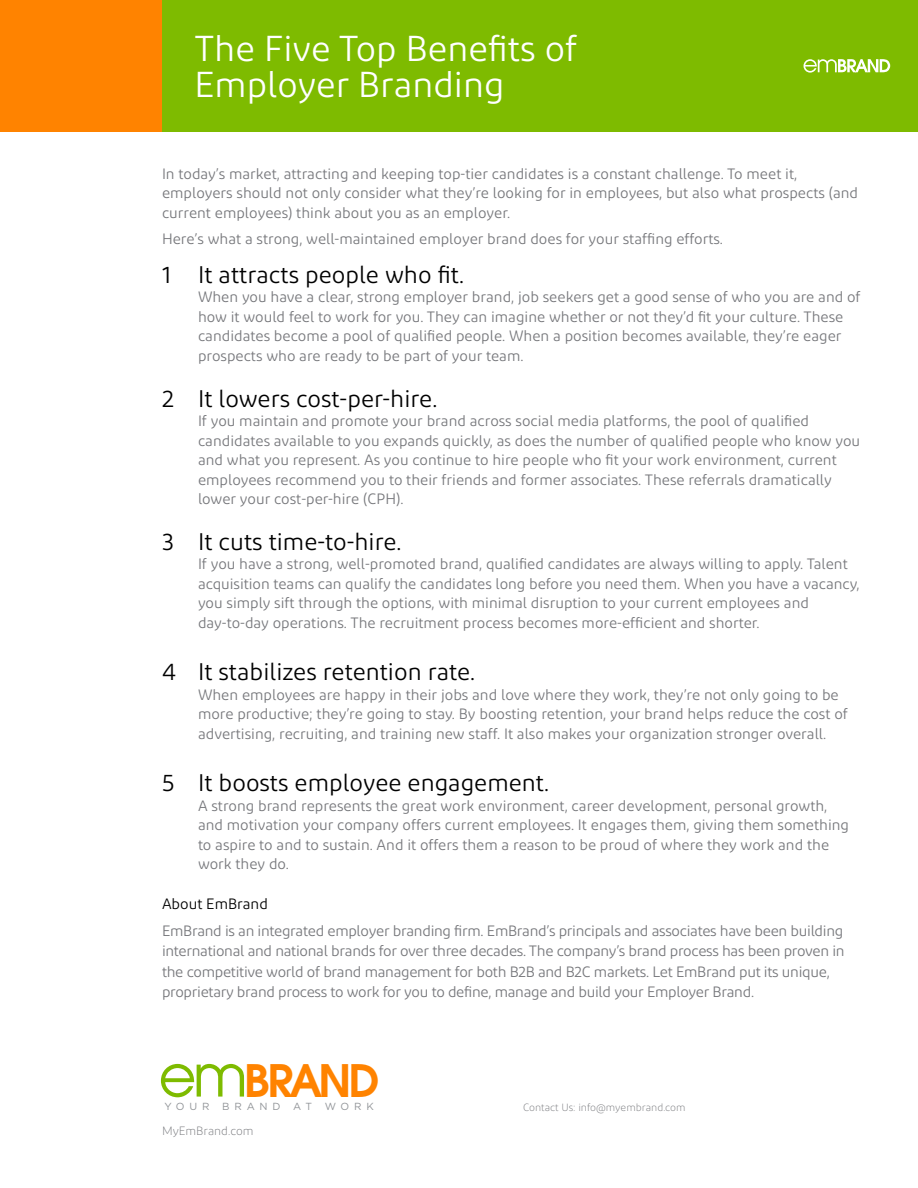
<style>
.page{position:relative;width:918px;height:1188px;background:#fff}
.page>*{position:absolute;margin:0;border:0;box-sizing:border-box;transform-origin:0 0}
.t1{font:58.35px "Avant Garde";color:#7ebb00}
.t2{font:600 44.55px "Avant Garde";letter-spacing:-.075em;color:#ff8300}
.t3{font:36px/36px "Diodrum";color:#fff}
.t4{font:24px "Diodrum";color:#000}
.t5{font:15px/19.5px "Diodrum";color:#76777b}
.t6{font:15px/20.2px "Diodrum";letter-spacing:-.02em;color:#76777b}
.t7{font:15px "Diodrum";color:#000}
.t8{font:300 12px "Diodrum";color:#76777b}
.t9{font:300 10.5px "Diodrum";color:#76777b}
.t10{font:10.2px "Gotham";letter-spacing:.47em;color:#919498}
</style>
<div class="page">
<div style="left:162px;top:0;width:756px;height:132px;background:#7ebb00"></div>
<div style="left:0;top:0;width:162px;height:132px;background:#ff8300"></div>
<svg style="left:804px;top:59px;width:86px;height:14px"></svg>
<h3 class="t3" style="left:194px;top:30px;width:384px">The Five Top Benefits of<br>Employer Branding</h3>
<p class="t5" style="left:162px;top:163px;width:698px">In today’s market, attracting and keeping top-tier candidates is a constant challenge. To meet it, employers should not only consider what they’re looking for in employees, but also what prospects (and current employees) think about you as an employer.</p>
<p class="t5" style="left:162px;top:229px;width:563px">Here’s what a strong, well-maintained employer brand does for your staffing efforts.</p>
<h3 class="t4" style="left:162px;top:260px;width:304px">1 It attracts people who fit.</h3>
<p class="t5" style="left:198px;top:287px;width:664px">When you have a clear, strong employer brand, job seekers get a good sense of who you are and of how it would feel to work for you. They can imagine whether or not they’d fit your culture. These candidates become a pool of qualified people. When a position becomes available, they’re eager prospects who are ready to be part of your team.</p>
<h3 class="t4" style="left:162px;top:384px;width:277px">2 It lowers cost-per-hire.</h3>
<p class="t5" style="left:198px;top:411px;width:664px">If you maintain and promote your brand across social media platforms, the pool of qualified candidates available to you expands quickly, as does the number of qualified people who know you and what you represent. As you continue to hire people who fit your work environment, current employees recommend you to their friends and former associates. These referrals dramatically lower your cost-per-hire (CPH).</p>
<h3 class="t4" style="left:162px;top:527px;width:241px">3 It cuts time-to-hire.</h3>
<p class="t5" style="left:198px;top:554px;width:663px">If you have a strong, well-promoted brand, qualified candidates are always willing to apply. Talent acquisition teams can qualify the candidates long before you need them. When you have a vacancy, you simply sift through the options, with minimal disruption to your current employees and day-to-day operations. The recruitment process becomes more-efficient and shorter.</p>
<h3 class="t4" style="left:162px;top:657px;width:315px">4 It stabilizes retention rate.</h3>
<p class="t5" style="left:198px;top:685px;width:651px">When employees are happy in their jobs and love where they work, they’re not only going to be more productive; they’re going to stay. By boosting retention, your brand helps reduce the cost of advertising, recruiting, and training new staff. It also makes your organization stronger overall.</p>
<h3 class="t4" style="left:162px;top:768px;width:389px">5 It boosts employee engagement.</h3>
<p class="t5" style="left:198px;top:796px;width:653px">A strong brand represents the great work environment, career development, personal growth, and motivation your company offers current employees. It engages them, giving them something to aspire to and to sustain. And it offers them a reason to be proud of where they work and the work they do.</p>
<p class="t7" style="left:162px;top:895px;width:107px">About EmBrand</p>
<p class="t6" style="left:162px;top:921px;width:684px">EmBrand is an integrated employer branding firm. EmBrand’s principals and associates have been building international and national brands for over three decades. The company’s brand process has been proven in the competitive world of brand management for both B2B and B2C markets. Let EmBrand put its unique, proprietary brand process to work for you to define, manage and build your Employer Brand.</p>
<h2 class="t2" style="left:244px;top:1051px;width:137px">BRAND</h2>
<p class="t10" style="left:293px;top:1101px;width:82px">AT WORK</p>
<p class="t8" style="left:162px;top:1123px;width:93px">MyEmBrand.com</p>
<h1 class="t1" style="left:158px;top:1039px;width:91px">em</h1>
<p class="t10" style="left:164px;top:1101px;width:118px">YOUR BRAND</p>
<p class="t9" style="left:523px;top:1101px;width:164px">Contact Us: info@myembrand.com</p>
</div>
